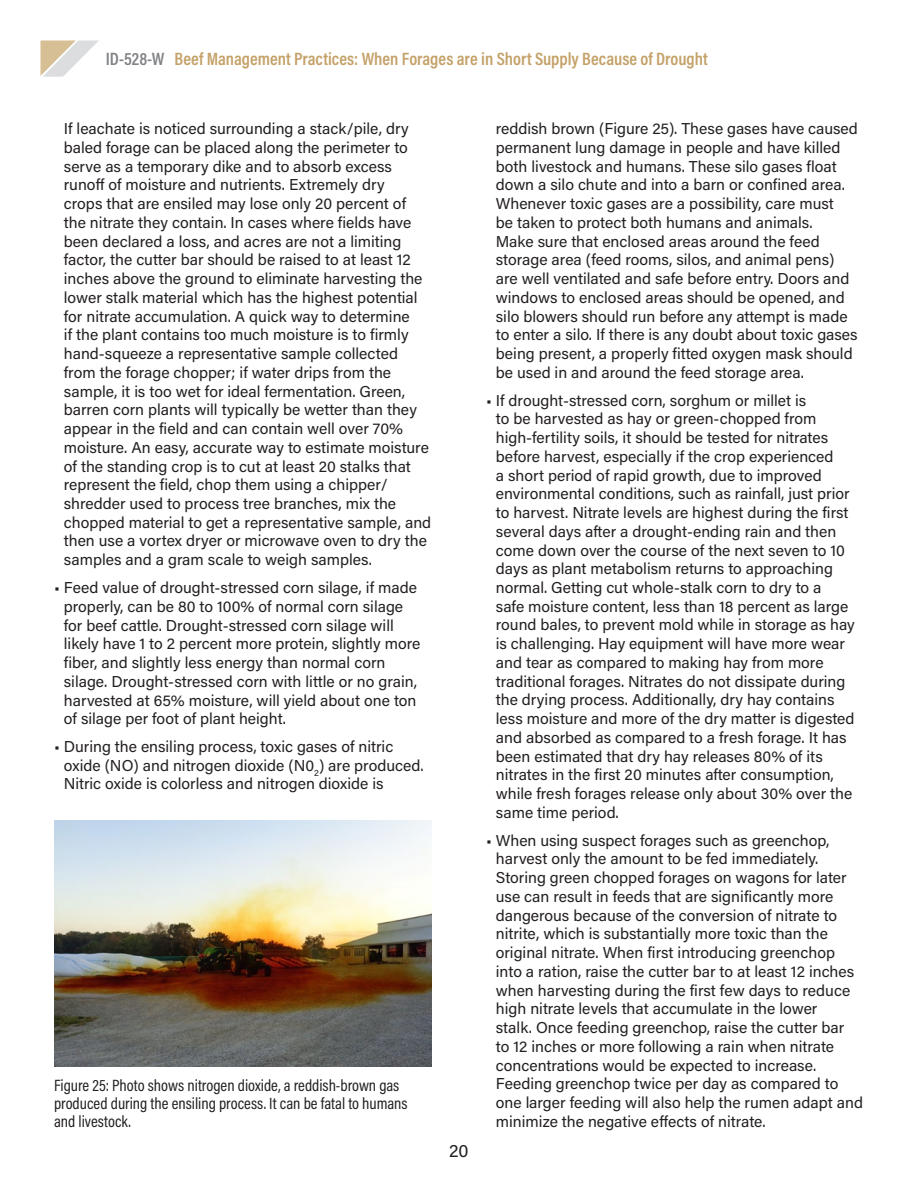
<style>
.page{position:relative;width:918px;height:1188px;background:#fff}
.page>*{position:absolute;margin:0;border:0;box-sizing:border-box;transform-origin:0 0}
.t1{font:600 18px "Acumin Pro Cond";color:#c4a168}
.t2{font:18px "Acumin Pro";color:#231f20}
.t3{font:16.5px/18px "Acumin Pro Cond";color:#231f20}
.Body_copy{font:15.75px/18.8px "Acumin Pro";color:#231f20}
.s1{color:#808285}
</style>
<div class="page">
<svg style="left:40px;top:40px;width:59px;height:37px"></svg>
<img style="left:54px;top:820px;width:378px;height:246px">
<p class="t1" style="left:106px;top:47px;width:603px"><span class="s1">ID-528-W</span> Beef Management Practices: When Forages are in Short Supply Because of Drought</p>
<p class="Body_copy" style="left:64px;top:119px;width:369px">If leachate is noticed surrounding a stack/pile, dry baled forage can be placed along the perimeter to serve as a temporary dike and to absorb excess runoff of moisture and nutrients. Extremely dry<br>crops that are ensiled may lose only 20 percent of the nitrate they contain. In cases where fields have been declared a loss, and acres are not a limiting factor, the cutter bar should be raised to at least 12 inches above the ground to eliminate harvesting the lower stalk material which has the highest potential for nitrate accumulation. A quick way to determine<br>if the plant contains too much moisture is to firmly hand-squeeze a representative sample collected from the forage chopper; if water drips from the sample, it is too wet for ideal fermentation. Green, barren corn plants will typically be wetter than they appear in the field and can contain well over 70% moisture. An easy, accurate way to estimate moisture of the standing crop is to cut at least 20 stalks that represent the field, chop them using a chipper/ shredder used to process tree branches, mix the chopped material to get a representative sample, and then use a vortex dryer or microwave oven to dry the samples and a gram scale to weigh samples.</p>
<p class="Body_copy" style="left:64px;top:578px;width:358px;text-indent:-10px">• Feed value of drought-stressed corn silage, if made properly, can be 80 to 100% of normal corn silage for beef cattle. Drought-stressed corn silage will likely have 1 to 2 percent more protein, slightly more fiber, and slightly less energy than normal corn silage. Drought-stressed corn with little or no grain, harvested at 65% moisture, will yield about one ton of silage per foot of plant height.</p>
<p class="Body_copy" style="left:64px;top:736px;width:361px;text-indent:-10px">• During the ensiling process, toxic gases of nitric oxide (NO) and nitrogen dioxide (N0<sub>2</sub>) are produced.<br>Nitric oxide is colorless and nitrogen dioxide is</p>
<p class="t3" style="left:54px;top:1076px;width:355px">Figure 25: Photo shows nitrogen dioxide, a reddish-brown gas produced during the ensiling process. It can be fatal to humans and livestock.</p>
<p class="t2" style="left:449px;top:1138px;width:21px">20</p>
<p class="Body_copy" style="left:496px;top:119px;width:364px">reddish brown (Figure 25). These gases have caused permanent lung damage in people and have killed both livestock and humans. These silo gases float down a silo chute and into a barn or confined area.<br>Whenever toxic gases are a possibility, care must<br>be taken to protect both humans and animals.<br>Make sure that enclosed areas around the feed storage area (feed rooms, silos, and animal pens) are well ventilated and safe before entry. Doors and windows to enclosed areas should be opened, and silo blowers should run before any attempt is made to enter a silo. If there is any doubt about toxic gases being present, a properly fitted oxygen mask should be used in and around the feed storage area.</p>
<p class="Body_copy" style="left:496px;top:390px;width:360px;text-indent:-10px">• If drought-stressed corn, sorghum or millet is<br>to be harvested as hay or green-chopped from high-fertility soils, it should be tested for nitrates before harvest, especially if the crop experienced<br>a short period of rapid growth, due to improved environmental conditions, such as rainfall, just prior to harvest. Nitrate levels are highest during the first several days after a drought-ending rain and then come down over the course of the next seven to 10 days as plant metabolism returns to approaching normal. Getting cut whole-stalk corn to dry to a<br>safe moisture content, less than 18 percent as large round bales, to prevent mold while in storage as hay is challenging. Hay equipment will have more wear and tear as compared to making hay from more traditional forages. Nitrates do not dissipate during the drying process. Additionally, dry hay contains less moisture and more of the dry matter is digested and absorbed as compared to a fresh forage. It has been estimated that dry hay releases 80% of its nitrates in the first 20 minutes after consumption, while fresh forages release only about 30% over the same time period.</p>
<p class="Body_copy" style="left:496px;top:830px;width:369px;text-indent:-10px">• When using suspect forages such as greenchop, harvest only the amount to be fed immediately.<br>Storing green chopped forages on wagons for later use can result in feeds that are significantly more dangerous because of the conversion of nitrate to nitrite, which is substantially more toxic than the original nitrate. When first introducing greenchop into a ration, raise the cutter bar to at least 12 inches when harvesting during the first few days to reduce high nitrate levels that accumulate in the lower<br>stalk. Once feeding greenchop, raise the cutter bar<br>to 12 inches or more following a rain when nitrate concentrations would be expected to increase.<br>Feeding greenchop twice per day as compared to one larger feeding will also help the rumen adapt and minimize the negative effects of nitrate.</p>
</div>
